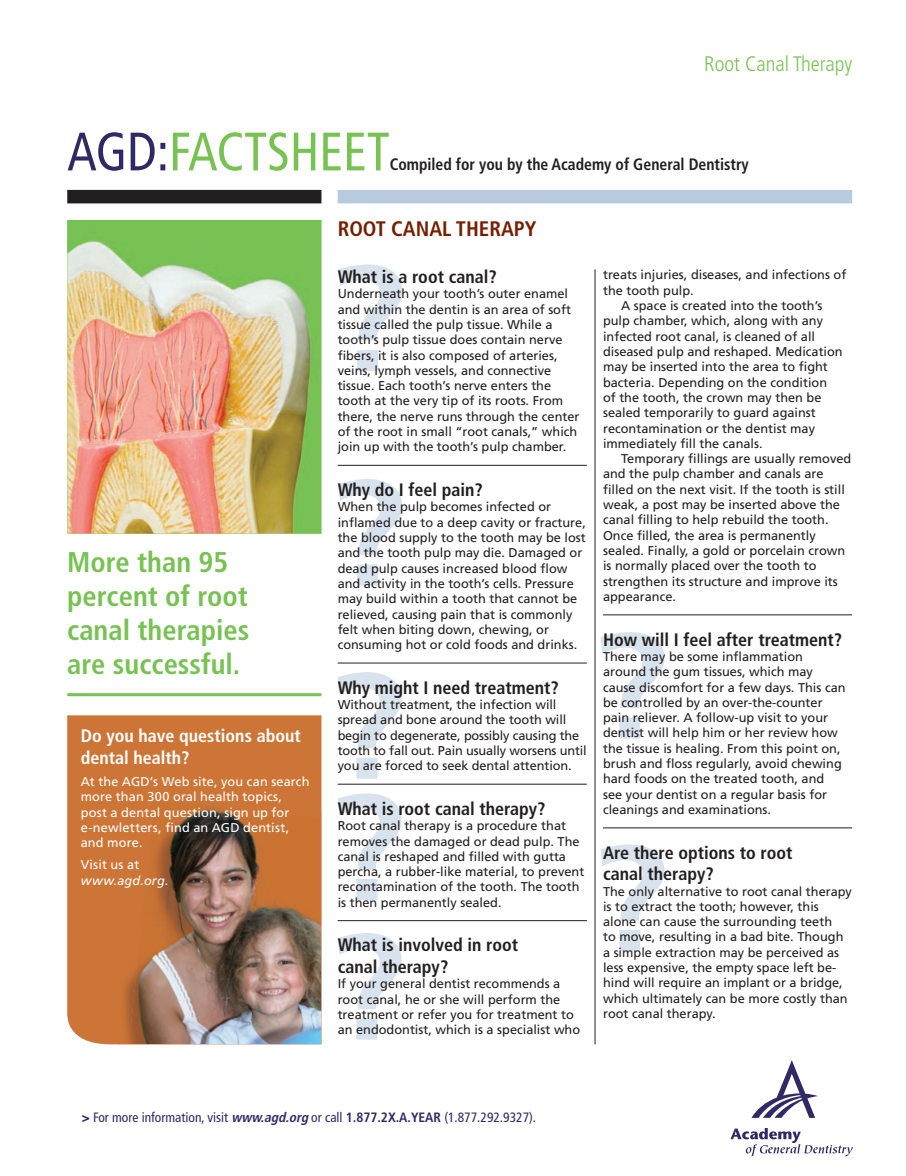
<style>
.page{position:relative;width:906px;height:1176px;background:#fff}
.page>*{position:absolute;margin:0;border:0;box-sizing:border-box;transform-origin:0 0}
.t1{font:700 150px "Frutiger";color:#d9e3ee}
.t2{font:condensed 54px "Frutiger";color:#77c253;scale:.95 1}
.t3{font:700 condensed 28.5px/34.2px "Frutiger";color:#77c253}
.t4{font:700 condensed 21px "Frutiger";color:#742000}
.t5{font:300 condensed 21px "Frutiger";color:#77c253}
.t6{font:700 condensed 18px/21.6px "Frutiger";color:#231f20}
.t7{font:700 condensed 18px/21.6px "Frutiger";color:#fff}
.t8{font:700 condensed 16.5px "Frutiger";color:#231f20;scale:.95 1}
.t9{font:condensed 13.5px "Frutiger";color:#302965}
.t10{font:12.75px/15.3px "Frutiger";color:#231f20}
.t11{font:12.75px/15.3px "Frutiger";letter-spacing:.01em;color:#fff}
.t12{font:italic 12.75px "Frutiger";letter-spacing:.015em;color:#fff}
.s1{color:#302965}
.s2{font-weight:900}
.s3{font-weight:700;font-style:italic}
.s4{font-weight:700}
</style>
<div class="page">
<svg style="left:337px;top:933px;width:64px;height:106px"></svg>
<svg style="left:338px;top:793px;width:63px;height:106px"></svg>
<svg style="left:337px;top:672px;width:64px;height:106px"></svg>
<svg style="left:600px;top:632px;width:64px;height:106px"></svg>
<svg style="left:600px;top:844px;width:64px;height:106px"></svg>
<hr style="left:337px;top:465px;width:249px;height:1px;background:#231f20">
<hr style="left:337px;top:662px;width:249px;height:1px;background:#231f20">
<hr style="left:337px;top:783px;width:249px;height:1px;background:#231f20">
<hr style="left:337px;top:920px;width:249px;height:1px;background:#231f20">
<hr style="left:602px;top:614px;width:249px;height:1px;background:#231f20">
<hr style="left:602px;top:827px;width:249px;height:1px;background:#231f20">
<hr style="left:594px;top:269px;width:1px;height:774px;background:#231f20">
<svg style="left:752px;top:1060px;width:65px;height:57px"></svg>
<svg style="left:730px;top:1128px;width:122px;height:27px"></svg>
<div style="left:67px;top:190px;width:254px;height:13px;background:#231f20"></div>
<div style="left:337px;top:190px;width:514px;height:13px;background:#b7cadf"></div>
<div style="left:67px;top:715px;width:254px;height:328px;background:#cc7536"></div>
<img style="left:118px;top:810px;width:16px;height:233px">
<img style="left:154px;top:800px;width:102px;height:10px">
<img style="left:134px;top:810px;width:187px;height:185px">
<img style="left:129px;top:995px;width:192px;height:48px">
<img style="left:67px;top:220px;width:254px;height:313px">
<hr style="left:67px;top:693px;width:254px;height:3px;background:#77c253">
<h3 class="t5" style="left:703px;top:51px;width:149px">Root Canal Therapy</h3>
<h2 class="t2" style="left:67px;top:120px;width:341px"><span class="s1">AGD:</span>FACTSHEET</h2>
<p class="t8" style="left:389px;top:155px;width:379px">Compiled for you by the Academy of General Dentistry</p>
<h3 class="t3" style="left:67px;top:544px;width:183px">More than 95 percent of root canal therapies are successful.</h3>
<h3 class="t7" style="left:81px;top:725px;width:221px">Do you have questions about dental health?</h3>
<p class="t11" style="left:81px;top:773px;width:230px">At the AGD’s Web site, you can search more than 300 oral health topics, post a dental question, sign up for e-newletters, find an AGD dentist, and more.</p>
<p class="t11" style="left:81px;top:856px;width:60px">Visit us at</p>
<p class="t12" style="left:81px;top:872px;width:89px">www.agd.org.</p>
<h3 class="t4" style="left:337px;top:216px;width:200px">ROOT CANAL THERAPY</h3>
<h3 class="t6" style="left:337px;top:266px;width:160px">What is a root canal?</h3>
<p class="t10" style="left:337px;top:286px;width:243px">Underneath your tooth’s outer enamel and within the dentin is an area of soft tissue called the pulp tissue. While a tooth’s pulp tissue does contain nerve fibers, it is also composed of arteries, veins, lymph vessels, and connective tissue. Each tooth’s nerve enters the tooth at the very tip of its roots. From there, the nerve runs through the center of the root in small “root canals,” which join up with the tooth’s pulp chamber.</p>
<h3 class="t6" style="left:337px;top:479px;width:147px">Why do I feel pain?</h3>
<p class="t10" style="left:337px;top:499px;width:249px">When the pulp becomes infected or inflamed due to a deep cavity or fracture, the blood supply to the tooth may be lost and the tooth pulp may die. Damaged or dead pulp causes increased blood flow and activity in the tooth’s cells. Pressure may build within a tooth that cannot be relieved, causing pain that is commonly felt when biting down, chewing, or consuming hot or cold foods and drinks.</p>
<h3 class="t6" style="left:337px;top:676px;width:222px">Why might I need treatment?</h3>
<p class="t10" style="left:337px;top:696px;width:250px">Without treatment, the infection will spread and bone around the tooth will begin to degenerate, possibly causing the tooth to fall out. Pain usually worsens until you are forced to seek dental attention.</p>
<h3 class="t6" style="left:337px;top:797px;width:209px">What is root canal therapy?</h3>
<p class="t10" style="left:337px;top:817px;width:248px">Root canal therapy is a procedure that removes the damaged or dead pulp. The canal is reshaped and filled with gutta percha, a rubber-like material, to prevent recontamination of the tooth. The tooth is then permanently sealed.</p>
<h3 class="t6" style="left:337px;top:934px;width:182px">What is involved in root canal therapy?</h3>
<p class="t10" style="left:337px;top:975px;width:244px">If your general dentist recommends a root canal, he or she will perform the treatment or refer you for treatment to an endodontist, which is a specialist who</p>
<h1 class="t1" style="left:330px;top:230px;width:76px">?</h1>
<h1 class="t1" style="left:330px;top:445px;width:76px">?</h1>
<p class="t10" style="left:602px;top:267px;width:245px">treats injuries, diseases, and infections of</p>
<p class="t10" style="left:602px;top:282px;width:92px">the tooth pulp.</p>
<p class="t10" style="left:620px;top:298px;width:203px">A space is created into the tooth’s</p>
<p class="t10" style="left:602px;top:313px;width:221px">pulp chamber, which, along with any</p>
<p class="t10" style="left:602px;top:328px;width:213px">infected root canal, is cleaned of all</p>
<p class="t10" style="left:602px;top:343px;width:241px">diseased pulp and reshaped. Medication</p>
<p class="t10" style="left:602px;top:359px;width:226px">may be inserted into the area to fight</p>
<p class="t10" style="left:602px;top:374px;width:225px">bacteria. Depending on the condition</p>
<p class="t10" style="left:602px;top:389px;width:220px">of the tooth, the crown may then be</p>
<p class="t10" style="left:602px;top:405px;width:214px">sealed temporarily to guard against</p>
<p class="t10" style="left:602px;top:420px;width:213px">recontamination or the dentist may</p>
<p class="t10" style="left:602px;top:435px;width:161px">immediately fill the canals.</p>
<p class="t10" style="left:620px;top:451px;width:232px">Temporary fillings are usually removed</p>
<p class="t10" style="left:602px;top:466px;width:222px">and the pulp chamber and canals are</p>
<p class="t10" style="left:602px;top:481px;width:243px">filled on the next visit. If the tooth is still</p>
<p class="t10" style="left:602px;top:496px;width:238px">weak, a post may be inserted above the</p>
<p class="t10" style="left:602px;top:512px;width:227px">canal filling to help rebuild the tooth.</p>
<p class="t10" style="left:602px;top:527px;width:214px">Once filled, the area is permanently</p>
<p class="t10" style="left:602px;top:542px;width:244px">sealed. Finally, a gold or porcelain crown</p>
<p class="t10" style="left:602px;top:558px;width:215px">is normally placed over the tooth to</p>
<p class="t10" style="left:602px;top:573px;width:236px">strengthen its structure and improve its</p>
<p class="t10" style="left:602px;top:588px;width:74px">appearance.</p>
<h3 class="t6" style="left:602px;top:628px;width:240px">How will I feel after treatment?</h3>
<p class="t10" style="left:602px;top:648px;width:244px">There may be some inflammation around the gum tissues, which may cause discomfort for a few days. This can be controlled by an over-the-counter pain reliever. A follow-up visit to your dentist will help him or her review how the tissue is healing. From this point on, brush and floss regularly, avoid chewing hard foods on the treated tooth, and see your dentist on a regular basis for cleanings and examinations.</p>
<h3 class="t6" style="left:602px;top:841px;width:191px">Are there options to root canal therapy?</h3>
<p class="t10" style="left:602px;top:883px;width:250px">The only alternative to root canal therapy is to extract the tooth; however, this alone can cause the surrounding teeth<br>to move, resulting in a bad bite. Though a simple extraction may be perceived as less expensive, the empty space left be&shy;hind will require an implant or a bridge, which ultimately can be more costly than root canal therapy.</p>
<p class="t9" style="left:82px;top:1109px;width:455px"><span class="s2">&gt;</span> For more information, visit <span class="s3">www.agd.org</span> or call <span class="s4">1.877.2X.A.YEAR</span> (1.877.292.9327).</p>
</div>
